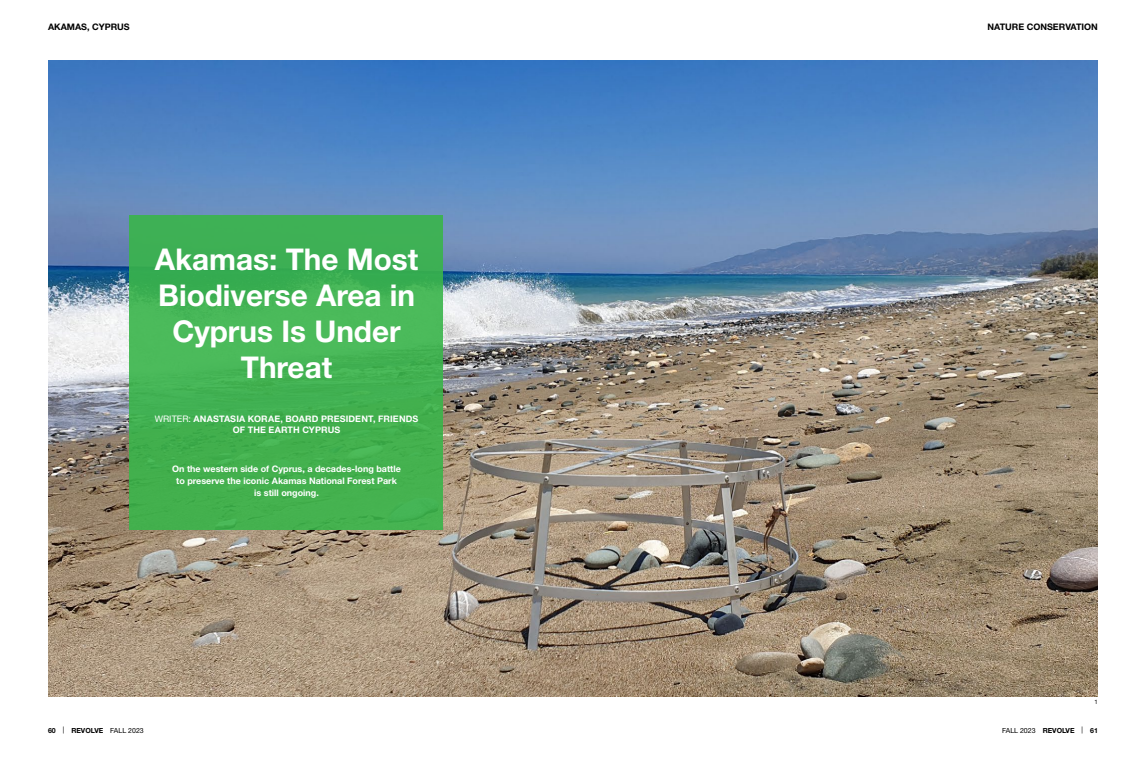
<style>
.page{position:relative;width:1146px;height:757px;background:#fff}
.page>*{position:absolute;margin:0;border:0;box-sizing:border-box;transform-origin:0 0}
.t1{font:700 30px/36px "Helvetica Neue LT Std";color:#fff;text-align:center}
.t2{font:700 9px/12px "Helvetica Neue LT Std";color:#fff;text-align:center}
.t3{font:700 9px "Helvetica Neue LT Std";color:#000}
.t4{font:700 7px "Helvetica Neue LT Std";color:#000}
.t5{font:7px "Helvetica Neue LT Std";color:#000}
.t6{font:6px "Helvetica Neue LT Std";color:#000}
.s1{font-weight:400}
.s2{font-weight:700}
</style>
<div class="page">
<img style="left:48px;top:60px;width:1049px;height:636px">
<div style="left:129px;top:215px;width:314px;height:314px;background:#42b153"></div>
<p class="t3" style="left:48px;top:22px;width:83px">AKAMAS, CYPRUS</p>
<p class="t3" style="left:987px;top:22px;width:112px">NATURE CONSERVATION</p>
<h1 class="t1" style="left:155px;top:240px;width:265px">Akamas: The Most<br>Biodiverse Area in<br>Cyprus Is Under<br>Threat</h1>
<p class="t2" style="left:155px;top:413px;width:265px;line-height:10.8px"><span class="s1">WRITER:</span> ANASTASIA KORAE, BOARD PRESIDENT, FRIENDS<br>OF THE EARTH CYPRUS</p>
<p class="t2" style="left:172px;top:462px;width:230px">On the western side of Cyprus, a decades-long battle to preserve the iconic Akamas National Forest Park is still ongoing.</p>
<p class="t6" style="left:1094px;top:698px;width:5px">1</p>
<p class="t4" style="left:48px;top:726px;width:97px">60 <span class="s1">|</span> REVOLVE <span class="s1">FALL 2023</span></p>
<p class="t5" style="left:1001px;top:726px;width:97px">FALL 2023 <span class="s2">REVOLVE</span> | <span class="s2">61</span></p>
</div>
